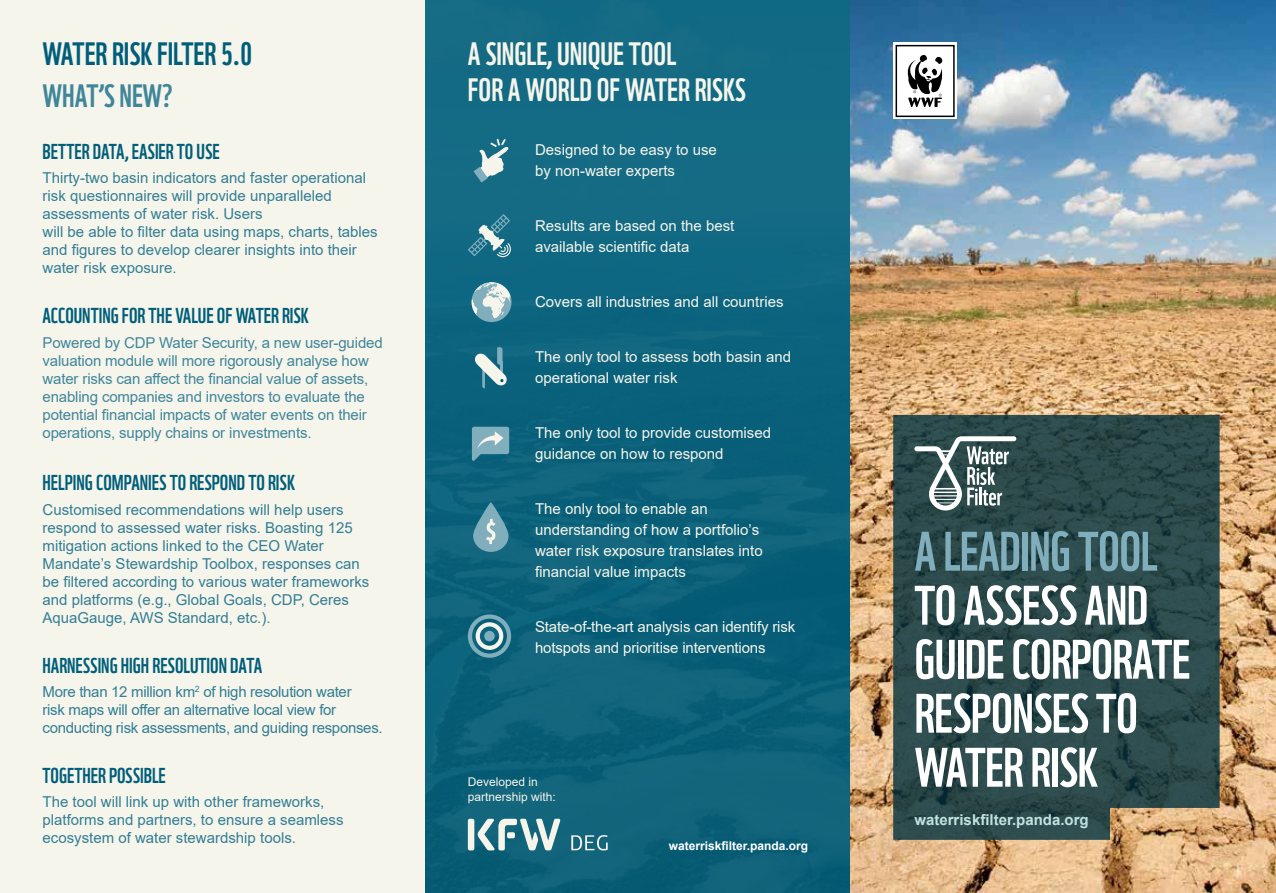
<style>
.page{position:relative;width:1276px;height:893px;background:#fff}
.page>*{position:absolute;margin:0;border:0;box-sizing:border-box;transform-origin:0 0}
.t1{font:54px/54px "WWF";letter-spacing:-.01em;color:#fff}
.t2{font:54px "WWF";letter-spacing:-.01em;color:#80aebc}
.t3{font:31.5px/36px "WWF";color:#f6f5eb}
.t4{font:31.5px "WWF";color:#005e7a}
.t5{font:31.5px "WWF";color:#40869b}
.t6{font:21px "WWF";color:#005e7a}
.t7{font:15px/18px "Arial";color:#337e95}
.t8{font:15px/21px "Arial";color:#f6f5eb}
.t9{font:15px/18px "Arial";letter-spacing:-.01em;color:#40869b}
.t10{font:15px/18px "Arial";letter-spacing:-.02em;color:#337e95}
.t11{font:700 15px "Arial";color:#bfe3df}
.t12{font:12px "Arial";color:#f6f5eb}
.t13{font:700 12px "Arial";color:#fff}
</style>
<div class="page">
<div style="left:0;top:0;width:434px;height:893px;background:#f6f5eb"></div>
<img style="left:425px;top:0;width:425px;height:893px">
<img style="left:850px;top:0;width:426px;height:893px">
<svg style="left:893px;top:415px;width:326px;height:425px;background:#2f4b4b"></svg>
<div style="left:893px;top:43px;width:64px;height:76px;background:#fff"></div>
<div style="left:895px;top:45px;width:59px;height:72px;border:1px solid #000"></div>
<svg style="left:907px;top:54px;width:36px;height:53px"></svg>
<div style="left:468px;top:819px;width:6px;height:31px;background:#f6f5eb;border-radius:2px"></div>
<svg style="left:477px;top:819px;width:83px;height:31px;background:#76a4ac"></svg>
<svg style="left:571px;top:835px;width:36px;height:15px"></svg>
<svg style="left:471px;top:282px;width:40px;height:40px;background:#90b6bf"></svg>
<svg style="left:473px;top:502px;width:35px;height:50px;background:#5f98a8"></svg>
<svg style="left:472px;top:427px;width:37px;height:34px"></svg>
<svg style="left:474px;top:347px;width:33px;height:41px"></svg>
<svg style="left:468px;top:614px;width:43px;height:44px;background:#5591a0"></svg>
<svg style="left:468px;top:214px;width:44px;height:43px;background:#44889a"></svg>
<svg style="left:473px;top:139px;width:38px;height:44px;background:#5c96a5"></svg>
<svg style="left:914px;top:436px;width:102px;height:74px"></svg>
<h2 class="t4" style="left:43px;top:29px;width:211px">WATER RISK FILTER 5.0</h2>
<h2 class="t5" style="left:43px;top:71px;width:132px">WHAT’S NEW?</h2>
<h3 class="t6" style="left:43px;top:135px;width:179px">BETTER DATA, EASIER TO USE</h3>
<p class="t7" style="left:43px;top:169px;width:337px">Thirty-two basin indicators and faster operational risk questionnaires will provide unparalleled assessments of water risk. Users<br>will be able to filter data using maps, charts, tables and figures to develop clearer insights into their water risk exposure.</p>
<h3 class="t6" style="left:43px;top:299px;width:268px">ACCOUNTING FOR THE VALUE OF WATER RISK</h3>
<p class="t9" style="left:43px;top:333px;width:342px">Powered by CDP Water Security, a new user-guided valuation module will more rigorously analyse how water risks can affect the financial value of assets, enabling companies and investors to evaluate the potential financial impacts of water events on their operations, supply chains or investments.</p>
<h3 class="t6" style="left:43px;top:466px;width:254px">HELPING COMPANIES TO RESPOND TO RISK</h3>
<p class="t7" style="left:43px;top:500px;width:328px">Customised recommendations will help users respond to assessed water risks. Boasting 125 mitigation actions linked to the CEO Water Mandate’s Stewardship Toolbox, responses can be filtered according to various water frameworks and platforms (e.g., Global Goals, CDP, Ceres AquaGauge, AWS Standard, etc.).</p>
<h3 class="t6" style="left:43px;top:649px;width:221px">HARNESSING HIGH RESOLUTION DATA</h3>
<p class="t10" style="left:43px;top:683px;width:342px">More than 12 million km<sup>2</sup> of high resolution water<br>risk maps will offer an alternative local view for conducting risk assessments, and guiding responses.</p>
<h3 class="t6" style="left:43px;top:759px;width:125px">TOGETHER POSSIBLE</h3>
<p class="t7" style="left:43px;top:793px;width:302px">The tool will link up with other frameworks, platforms and partners, to ensure a seamless ecosystem of water stewardship tools.</p>
<h2 class="t3" style="left:468px;top:33px;width:280px">A SINGLE, UNIQUE TOOL<br>FOR A WORLD OF WATER RISKS</h2>
<p class="t8" style="left:535px;top:139px;width:183px">Designed to be easy to use by non-water experts</p>
<p class="t8" style="left:535px;top:215px;width:201px">Results are based on the best available scientific data</p>
<p class="t8" style="left:535px;top:291px;width:250px">Covers all industries and all countries</p>
<p class="t8" style="left:535px;top:346px;width:257px">The only tool to assess both basin and operational water risk</p>
<p class="t8" style="left:535px;top:422px;width:237px">The only tool to provide customised guidance on how to respond</p>
<p class="t8" style="left:535px;top:498px;width:229px">The only tool to enable an understanding of how a portfolio’s water risk exposure translates into financial value impacts</p>
<p class="t8" style="left:535px;top:616px;width:262px">State-of-the-art analysis can identify risk hotspots and prioritise interventions</p>
<p class="t12" style="left:468px;top:773px;width:72px">Developed in</p>
<p class="t12" style="left:468px;top:788px;width:90px">partnership with:</p>
<p class="t13" style="left:668px;top:838px;width:141px">waterriskfilter.panda.org</p>
<h1 class="t2" style="left:914px;top:509px;width:244px">A LEADING TOOL</h1>
<h1 class="t1" style="left:914px;top:573px;width:277px">TO ASSESS AND<br>GUIDE CORPORATE<br>RESPONSES TO</h1>
<h1 class="t1" style="left:914px;top:735px;width:185px">WATER RISK</h1>
<p class="t11" style="left:914px;top:809px;width:176px">waterriskfilter.panda.org</p>
</div>
